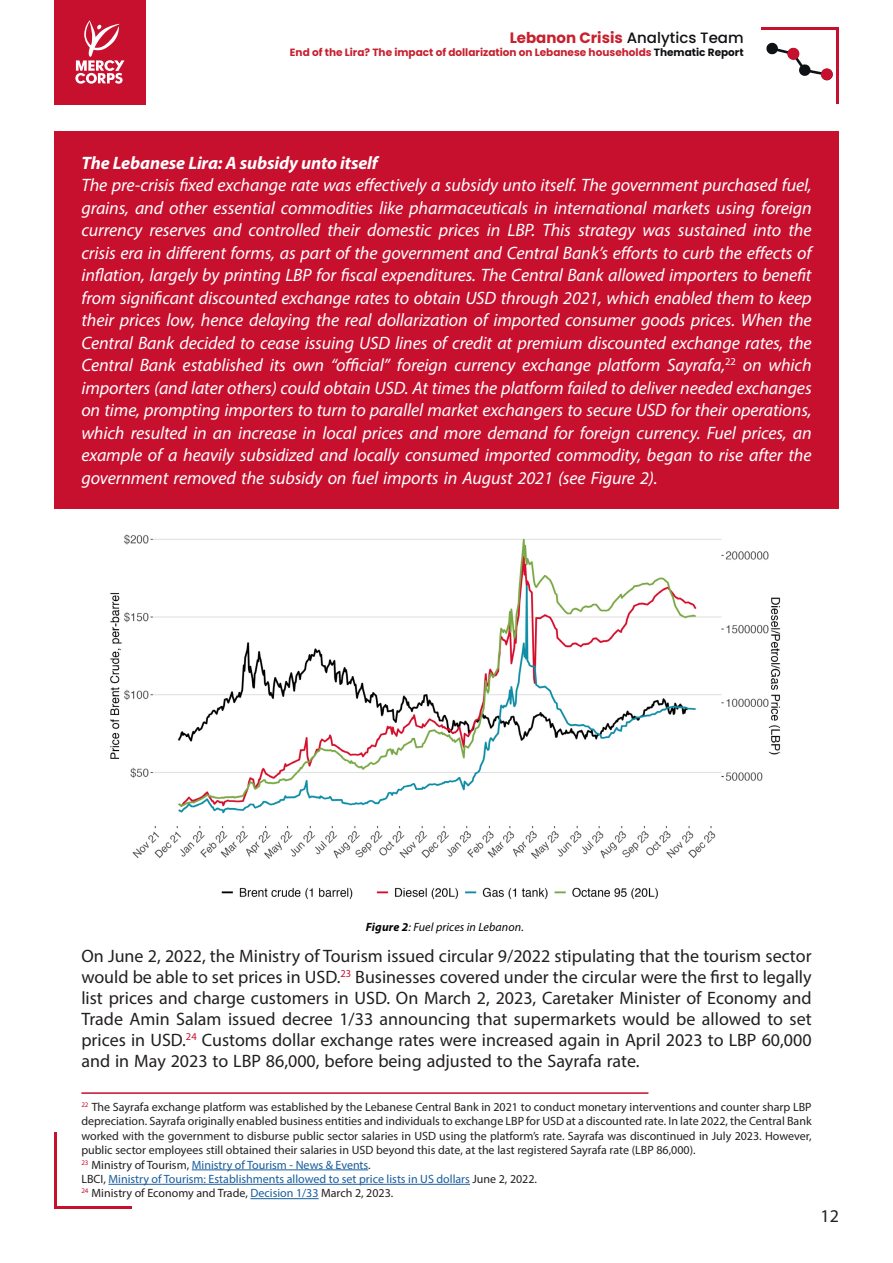
<style>
.page{position:relative;width:893px;height:1263px;background:#fff}
.page>*{position:absolute;margin:0;border:0;box-sizing:border-box;transform-origin:0 0}
.t1{font:italic 18px/22.5px "Myriad Pro";letter-spacing:-.005em;color:#fff;text-align:justify}
.t2{font:18px/21px "Myriad Pro";color:#231f20;text-align:justify}
.t3{font:italic 700 18px "Myriad Pro";letter-spacing:-.005em;color:#fff}
.t4{font:700 15px "Poppins";color:#c7202e}
.t5{font:12px/14.4px "Myriad Pro";color:#231f20;text-align:justify}
.t6{font:12px "Myriad Pro";color:#175d9e}
.t7{font:italic 12px "Myriad Pro";letter-spacing:.01em;color:#040503}
.t8{font:700 10.5px "Poppins";color:#c7202e}
.s1{font-weight:500;color:#0f1013}
.s2{color:#0f1013}
.s3{font-weight:700}
.s4{color:#231f20}
.s5{color:#175d9e}
</style>
<div class="page">
<div style="left:54px;top:0;width:92px;height:104px;background:#c70f2e"></div>
<svg style="left:75px;top:20px;width:49px;height:64px"></svg>
<svg style="left:766px;top:42px;width:67px;height:38px"></svg>
<hr style="left:761px;top:28px;width:77px;height:2px;background:#c70f2e">
<hr style="left:836px;top:28px;width:3px;height:76px;background:#c70f2e">
<hr style="left:55px;top:1207px;width:77px;height:2px;background:#c70f2e">
<hr style="left:54px;top:1132px;width:3px;height:77px;background:#c70f2e">
<div style="left:787px;top:48px;width:12px;height:12px;background:#c70f2e;border-radius:50%"></div>
<div style="left:821px;top:68px;width:12px;height:12px;background:#c70f2e;border-radius:50%"></div>
<div style="left:54px;top:131px;width:785px;height:377px;background:#c70f2e"></div>
<img style="left:110px;top:534px;width:671px;height:366px">
<hr style="left:192px;top:1169px;width:176px;height:1px;background:#175d9e">
<hr style="left:108px;top:1184px;width:362px;height:1px;background:#175d9e">
<hr style="left:250px;top:1198px;width:69px;height:1px;background:#175d9e">
<hr style="left:81px;top:1092px;width:567px;height:2px;background:#c70f2e">
<p class="t4" style="left:510px;top:30px;width:236px">Lebanon Crisis <span class="s1">Analytics Team</span></p>
<p class="t8" style="left:290px;top:46px;width:455px">End of the Lira? The impact of dollarization on Lebanese households <span class="s2">Thematic Report</span></p>
<p class="t3" style="left:81px;top:151px;width:298px">The Lebanese Lira: A subsidy unto itself</p>
<p class="t1" style="left:81px;top:174px;width:732px">The pre-crisis fixed exchange rate was effectively a subsidy unto itself. The government purchased fuel, grains, and other essential commodities like pharmaceuticals in international markets using foreign currency reserves and controlled their domestic prices in LBP. This strategy was sustained into the crisis era in different forms, as part of the government and Central Bank’s efforts to curb the effects of inflation, largely by printing LBP for fiscal expenditures. The Central Bank allowed importers to benefit from significant discounted exchange rates to obtain USD through 2021, which enabled them to keep their prices low, hence delaying the real dollarization of imported consumer goods prices. When the Central Bank decided to cease issuing USD lines of credit at premium discounted exchange rates, the Central Bank established its own “official” foreign currency exchange platform Sayrafa,<sup>22</sup> on which importers (and later others) could obtain USD. At times the platform failed to deliver needed exchanges on time, prompting importers to turn to parallel market exchangers to secure USD for their operations, which resulted in an increase in local prices and more demand for foreign currency. Fuel prices, an example of a heavily subsidized and locally consumed imported commodity, began to rise after the government removed the subsidy on fuel imports in August 2021 (see Figure 2).</p>
<p class="t7" style="left:366px;top:919px;width:160px"><span class="s3">Figure 2</span>: Fuel prices in Lebanon.</p>
<p class="t2" style="left:81px;top:945px;width:732px">On June 2, 2022, the Ministry of Tourism issued circular 9/2022 stipulating that the tourism sector would be able to set prices in USD.<sup>23</sup> Businesses covered under the circular were the first to legally list prices and charge customers in USD. On March 2, 2023, Caretaker Minister of Economy and Trade Amin Salam issued decree 1/33 announcing that supermarkets would be allowed to set prices in USD.<sup>24</sup> Customs dollar exchange rates were increased again in April 2023 to LBP 60,000 and in May 2023 to LBP 86,000, before being adjusted to the Sayrafa rate.</p>
<p class="t5" style="left:81px;top:1100px;width:732px"><sup>22</sup> The Sayrafa exchange platform was established by the Lebanese Central Bank in 2021 to conduct monetary interventions and counter sharp LBP depreciation. Sayrafa originally enabled business entities and individuals to exchange LBP for USD at a discounted rate. In late 2022, the Central Bank worked with the government to disburse public sector salaries in USD using the platform’s rate. Sayrafa was discontinued in July 2023. However, public sector employees still obtained their salaries in USD beyond this date, at the last registered Sayrafa rate (LBP 86,000).</p>
<p class="t6" style="left:81px;top:1157px;width:291px"><sup>23</sup> <span class="s4">Ministry of Tourism,</span> Ministry of Tourism - News &amp; Events<span class="s4">.</span></p>
<p class="t6" style="left:81px;top:1172px;width:457px"><span class="s4">LBCI,</span> Ministry of Tourism: Establishments allowed to set price lists in US dollars <span class="s4">June 2, 2022.</span></p>
<p class="t5" style="left:81px;top:1186px;width:313px"><sup>24</sup> Ministry of Economy and Trade, <span class="s5">Decision 1/33</span> March 2, 2023.</p>
<p class="t2" style="left:820px;top:1206px;width:20px">12</p>
</div>
